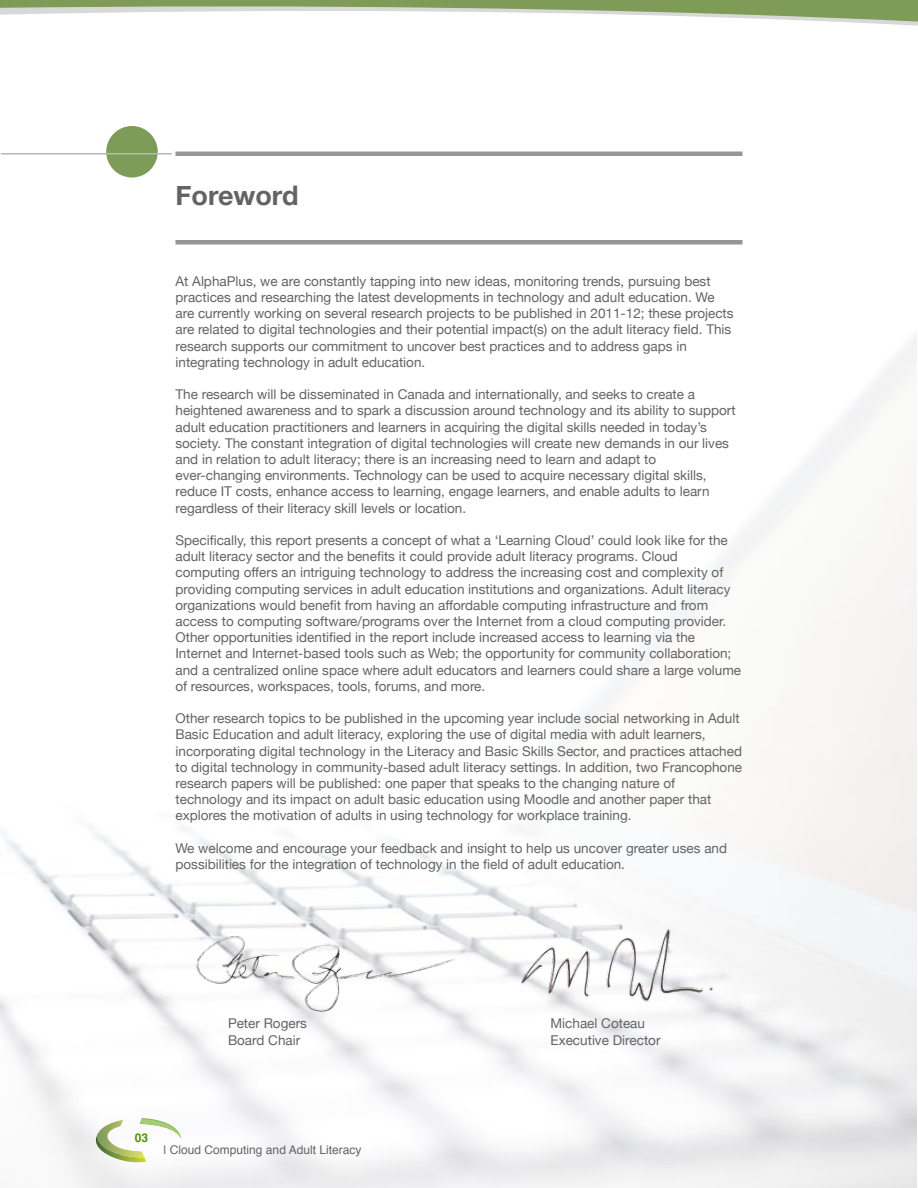
<style>
.page{position:relative;width:918px;height:1188px;background:#fff}
.page>*{position:absolute;margin:0;border:0;box-sizing:border-box;transform-origin:0 0}
.t1{font:700 27px "Helvetica Neue";color:#636363}
.t2{font:13.5px/16.2px "Helvetica Neue";color:#636363}
.t3{font:12px "Helvetica";color:#636363}
.t4{font:700 12px "Helvetica";color:#559000}
</style>
<div class="page">
<img style="left:0;top:131px;width:917px;height:1057px">
<img style="left:492px;top:840px;width:250px;height:251px">
<img style="left:192px;top:837px;width:269px;height:269px">
<div style="left:106px;top:126px;width:52px;height:52px;background:#7d9c57;border-radius:50%"></div>
<hr style="left:1px;top:153px;width:171px;height:1px;background:#b8b8b8">
<hr style="left:176px;top:240px;width:566px;height:4px;background:#969696">
<hr style="left:176px;top:152px;width:566px;height:4px;background:#969696">
<svg style="left:0;top:0;width:917px;height:131px"></svg>
<svg style="left:917px;top:0;width:1px;height:26px"></svg>
<svg style="left:96px;top:1118px;width:86px;height:46px"></svg>
<h1 class="t1" style="left:176px;top:178px;width:125px">Foreword</h1>
<p class="t2" style="left:176px;top:273px;width:560px">At AlphaPlus, we are constantly tapping into new ideas, monitoring trends, pursuing best practices and researching the latest developments in technology and adult education. We are currently working on several research projects to be published in 2011-12; these projects are related to digital technologies and their potential impact(s) on the adult literacy field. This research supports our commitment to uncover best practices and to address gaps in integrating technology in adult education.</p>
<p class="t2" style="left:176px;top:386px;width:562px">The research will be disseminated in Canada and internationally, and seeks to create a heightened awareness and to spark a discussion around technology and its ability to support adult education practitioners and learners in acquiring the digital skills needed in today’s society. The constant integration of digital technologies will create new demands in our lives and in relation to adult literacy; there is an increasing need to learn and adapt to ever-changing environments. Technology can be used to acquire necessary digital skills, reduce IT costs, enhance access to learning, engage learners, and enable adults to learn regardless of their literacy skill levels or location.</p>
<p class="t2" style="left:176px;top:532px;width:567px">Specifically, this report presents a concept of what a ‘Learning Cloud’ could look like for the adult literacy sector and the benefits it could provide adult literacy programs. Cloud computing offers an intriguing technology to address the increasing cost and complexity of providing computing services in adult education institutions and organizations. Adult literacy organizations would benefit from having an affordable computing infrastructure and from access to computing software/programs over the Internet from a cloud computing provider.<br>Other opportunities identified in the report include increased access to learning via the Internet and Internet-based tools such as Web; the opportunity for community collaboration; and a centralized online space where adult educators and learners could share a large volume of resources, workspaces, tools, forums, and more.</p>
<p class="t2" style="left:176px;top:710px;width:568px">Other research topics to be published in the upcoming year include social networking in Adult Basic Education and adult literacy, exploring the use of digital media with adult learners, incorporating digital technology in the Literacy and Basic Skills Sector, and practices attached to digital technology in community-based adult literacy settings. In addition, two Francophone research papers will be published: one paper that speaks to the changing nature of technology and its impact on adult basic education using Moodle and another paper that explores the motivation of adults in using technology for workplace training.</p>
<p class="t2" style="left:176px;top:840px;width:553px">We welcome and encourage your feedback and insight to help us uncover greater uses and possibilities for the integration of technology in the field of adult education.</p>
<p class="t2" style="left:228px;top:1015px;width:80px">Peter Rogers<br>Board Chair</p>
<p class="t2" style="left:551px;top:1015px;width:111px">Michael Coteau<br>Executive Director</p>
<p class="t4" style="left:135px;top:1128px;width:15px">03</p>
<p class="t3" style="left:164px;top:1141px;width:199px">| Cloud Computing and Adult Literacy</p>
</div>
